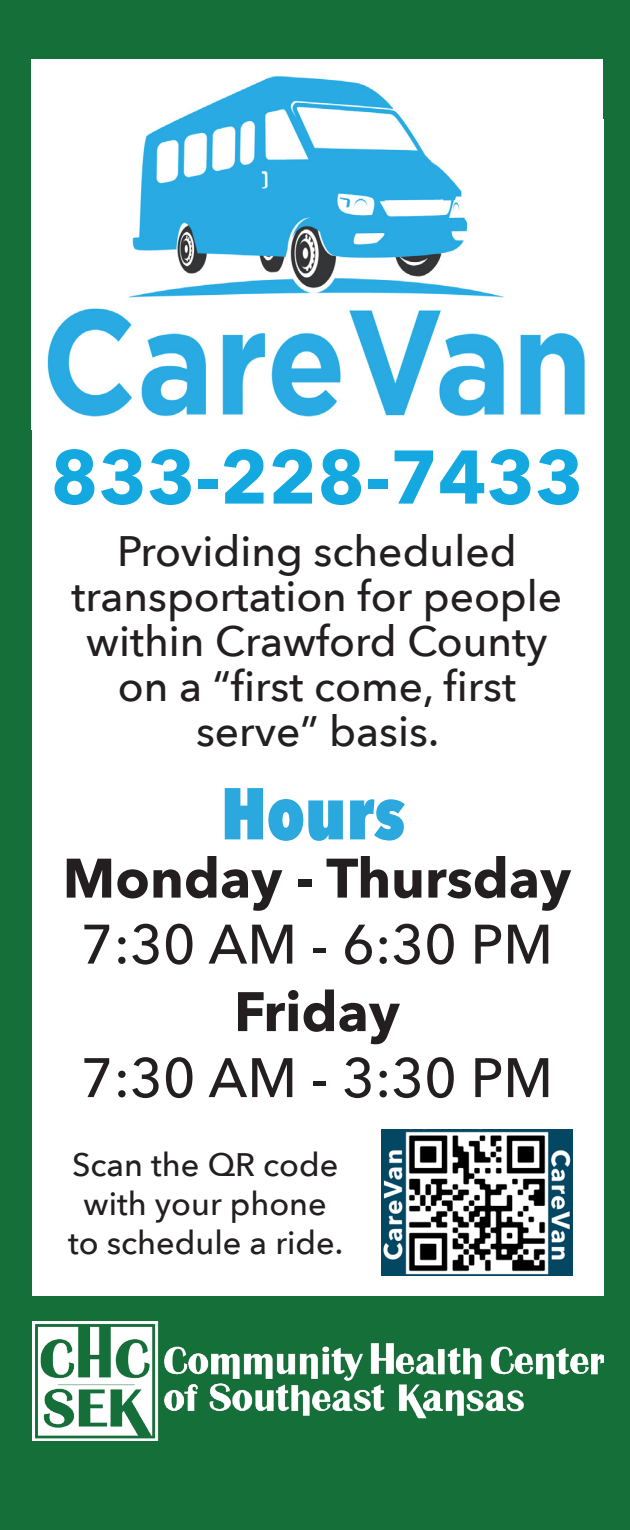
<style>
.page{position:relative;width:630px;height:1530px;background:#156f39}
.page>*{position:absolute;margin:0;border:0;box-sizing:border-box;transform-origin:0 0}
.t1{font:700 75px "Avenir Next";color:#13a8df}
.t2{font:800 72.5px "Avenir Next Condensed";color:#2ba8de}
.t3{font:500 55px "Avenir Next";color:#231f20}
.t4{font:700 55px "Avenir Next";color:#231f20}
.t5{font:500 42.5px/45px "Avenir Next";color:#231f20;text-align:center}
.t6{font:500 32.5px/39px "Avenir Next";color:#231f20;text-align:center}
</style>
<div class="page">
<div style="left:32px;top:119px;width:571px;height:1177px;background:#fff"></div>
<img style="left:382px;top:1130px;width:190px;height:146px">
<img style="left:31px;top:59px;width:571px;height:370px">
<img style="left:32px;top:1321px;width:571px;height:120px">
<p class="t1" style="left:50px;top:412px;width:535px">833-228-7433</p>
<p class="t5" style="left:72px;top:527px;width:492px">Providing scheduled transportation for people within Crawford County on a “first come, first serve” basis.</p>
<p class="t2" style="left:221px;top:769px;width:186px">Hours</p>
<p class="t4" style="left:63px;top:831px;width:510px">Monday - Thursday</p>
<p class="t3" style="left:81px;top:898px;width:474px">7:30 AM - 6:30 PM</p>
<p class="t4" style="left:234px;top:964px;width:167px">Friday</p>
<p class="t3" style="left:81px;top:1031px;width:474px">7:30 AM - 3:30 PM</p>
<p class="t6" style="left:68px;top:1144px;width:277px">Scan the QR code with your phone to schedule a ride.</p>
</div>
